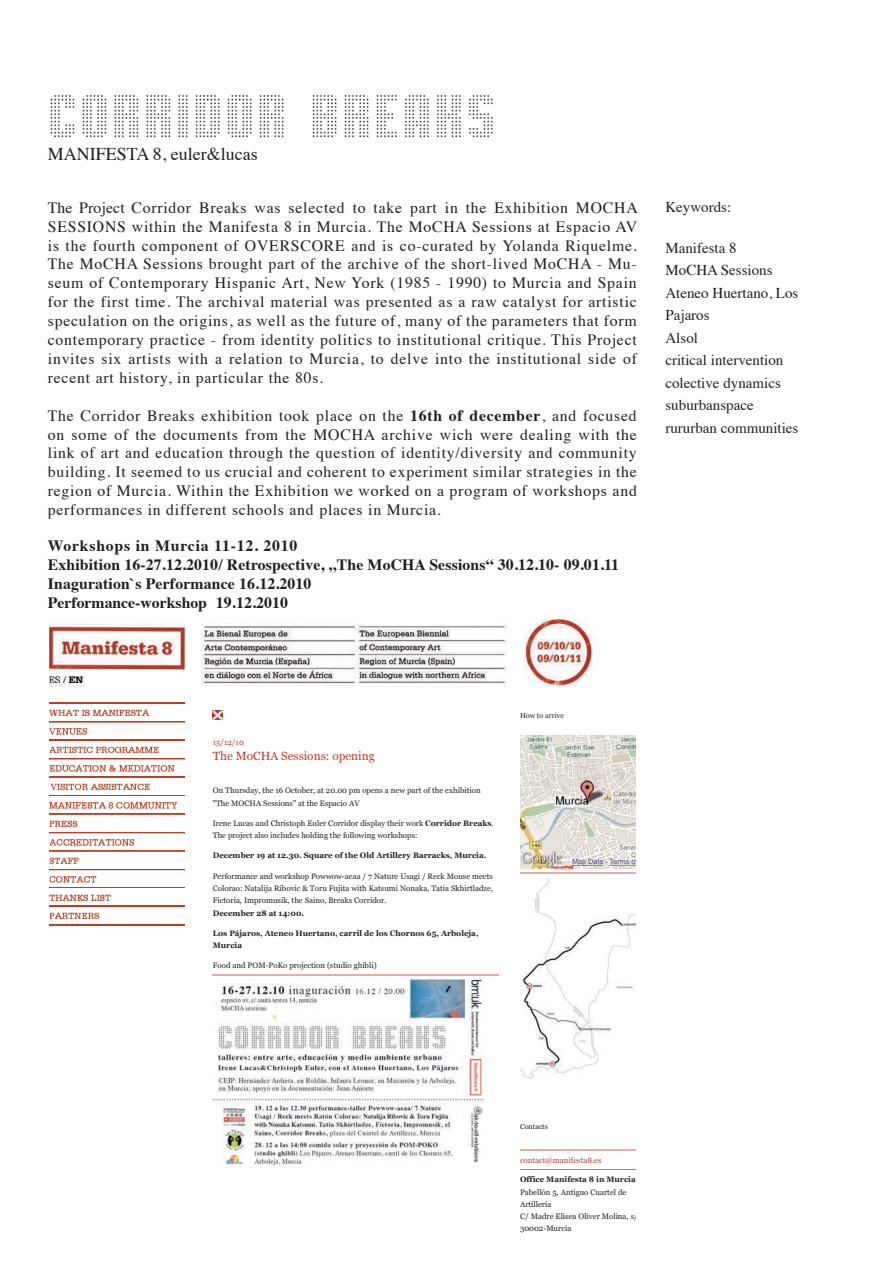
<style>
.page{position:relative;width:893px;height:1263px;background:#fff}
.page>*{position:absolute;margin:0;border:0;box-sizing:border-box;transform-origin:0 0}
.t1{font:54px "Movie Star";letter-spacing:.05em;color:#231f20}
.t2{font:18px "Times";color:#231f20}
.t3{font:15.75px/18.9px "Times";letter-spacing:.05em;color:#231f20;text-align:justify}
.t4{font:700 15.75px/18.9px "Times";letter-spacing:.01em;color:#231f20}
.t5{font:15px/22.5px "Times";color:#231f20}
.t6{font:11.85px "Georgia";color:#ba3e28}
.t7{font:7.95px/12.3px "Georgia";color:#231f20}
.t8{font:700 7.95px/12.3px "Georgia";color:#231f20}
.t9{font:7.95px "Georgia";color:#ba3e28}
.t10{font:7.2px "Georgia";color:#231f20}
.t11{font:7.2px "Arial";color:#505584}
.s1{font-weight:700}
.s2{color:#231f20}
</style>
<div class="page">
<img style="left:50px;top:619px;width:543px;height:67px">
<hr style="left:50px;top:703px;width:135px;height:1px;background:#b83e27">
<img style="left:50px;top:709px;width:135px;height:100px">
<hr style="left:50px;top:721px;width:135px;height:1px;background:#b83e27">
<img style="left:50px;top:722px;width:135px;height:1px">
<hr style="left:50px;top:740px;width:135px;height:1px;background:#b83e27">
<img style="left:50px;top:741px;width:135px;height:1px">
<hr style="left:50px;top:758px;width:135px;height:1px;background:#b83e27">
<img style="left:50px;top:759px;width:135px;height:1px">
<hr style="left:50px;top:777px;width:135px;height:1px;background:#b83e27">
<hr style="left:50px;top:795px;width:135px;height:1px;background:#b83e27">
<hr style="left:50px;top:813px;width:135px;height:2px;background:#b83e27">
<img style="left:50px;top:820px;width:84px;height:26px">
<hr style="left:50px;top:832px;width:135px;height:1px;background:#b83e27">
<img style="left:50px;top:833px;width:135px;height:1px">
<hr style="left:50px;top:850px;width:135px;height:2px;background:#b83e27">
<img style="left:50px;top:857px;width:135px;height:26px">
<hr style="left:50px;top:869px;width:135px;height:1px;background:#b83e27">
<hr style="left:50px;top:887px;width:135px;height:2px;background:#b83e27">
<img style="left:50px;top:894px;width:135px;height:25px">
<hr style="left:50px;top:906px;width:135px;height:1px;background:#b83e27">
<img style="left:50px;top:907px;width:135px;height:1px">
<hr style="left:50px;top:924px;width:135px;height:1px;background:#b83e27">
<svg style="left:213px;top:711px;width:9px;height:9px"></svg>
<img style="left:213px;top:978px;width:270px;height:189px">
<img style="left:520px;top:869px;width:116px;height:209px">
<img style="left:520px;top:1169px;width:116px;height:1px">
<img style="left:520px;top:735px;width:116px;height:134px">
<img style="left:521px;top:852px;width:41px;height:16px">
<hr style="left:572px;top:865px;width:31px;height:1px;background:#8286c1">
<svg style="left:610px;top:865px;width:26px;height:11px"></svg>
<h1 class="t1" style="left:48px;top:91px;width:449px">CORRIDOR BREAKS</h1>
<p class="t2" style="left:48px;top:146px;width:212px">MANIFESTA 8, euler&amp;lucas</p>
<p class="t3" style="left:48px;top:199px;width:591px">The Project Corridor Breaks was selected to take part in the Exhibition MOCHA SESSIONS within the Manifesta 8 in Murcia. The MoCHA Sessions at Espacio AV is the fourth component of OVERSCORE and is co-curated by Yolanda Riquelme.<br>The MoCHA Sessions brought part of the archive of the short-lived MoCHA - Mu&shy;seum of Contemporary Hispanic Art, New York (1985 - 1990) to Murcia and Spain for the first time. The archival material was presented as a raw catalyst for artistic speculation on the origins, as well as the future of, many of the parameters that form contemporary practice - from identity politics to institutional critique. This Project invites six artists with a relation to Murcia, to delve into the institutional side of recent art history, in particular the 80s.</p>
<p class="t3" style="left:48px;top:407px;width:591px">The Corridor Breaks exhibition took place on the <span class="s1">16th of december</span>, and focused on some of the documents from the MOCHA archive wich were dealing with the link of art and education through the question of identity/diversity and community building. It seemed to us crucial and coherent to experiment similar strategies in the region of Murcia. Within the Exhibition we worked on a program of workshops and performances in different schools and places in Murcia.</p>
<p class="t4" style="left:48px;top:538px;width:573px">Workshops in Murcia 11-12. 2010<br>Exhibition 16-27.12.2010/ Retrospective, „The MoCHA Sessions“ 30.12.10- 09.01.11<br>Inaguration`s Performance 16.12.2010<br>Performance-workshop 19.12.2010</p>
<p class="t5" style="left:665px;top:197px;width:67px">Keywords:</p>
<p class="t5" style="left:665px;top:238px;width:134px">Manifesta 8<br>MoCHA Sessions<br>Ateneo Huertano, Los<br>Pajaros<br>Alsol<br>critical intervention colective dynamics suburbanspace rururban communities</p>
<p class="t9" style="left:213px;top:738px;width:33px">15/12/10</p>
<p class="t6" style="left:213px;top:749px;width:164px">The MoCHA Sessions: opening</p>
<p class="t7" style="left:213px;top:784px;width:269px">On Thursday, the 16 October, at 20.00 pm opens a new part of the exhibition "The MOCHA Sessions" at the Espacio AV</p>
<p class="t7" style="left:213px;top:817px;width:282px">Irene Lucas and Christoph Euler Corridor display their work <span class="s1">Corridor Breaks</span>.<br>The project also includes holding the following workshops:</p>
<p class="t8" style="left:213px;top:849px;width:275px">December 19 at 12.30. Square of the Old Artillery Barracks, Murcia.</p>
<p class="t7" style="left:213px;top:870px;width:282px;text-align:justify">Performance and workshop Powwow-aeaa / 7 Nature Usagi / Reck Mouse meets Colorao: Natalija Ribovic &amp; Toru Fujita with Katsumi Nonaka, Tatia Skhirtladze, Fictoria, Impromusik, the Saino, Breaks Corridor.</p>
<p class="t8" style="left:213px;top:906px;width:93px">December 28 at 14:00.</p>
<p class="t8" style="left:213px;top:927px;width:267px">Los Pájaros, Ateneo Huertano, carril de los Chornos 65, Arboleja,<br>Murcia</p>
<p class="t7" style="left:213px;top:959px;width:165px">Food and POM-PoKo projection (studio ghibli)</p>
<p class="t10" style="left:520px;top:711px;width:45px">How to arrive</p>
<p class="t11" style="left:572px;top:858px;width:82px">Map Data <span class="s2">-</span> Terms of Use</p>
<p class="t10" style="left:520px;top:1122px;width:29px">Contacts</p>
<p class="t9" style="left:520px;top:1155px;width:83px">contact@manifesta8.es</p>
<p class="t8" style="left:520px;top:1173px;width:117px">Office Manifesta 8 in Murcia</p>
<p class="t7" style="left:520px;top:1185px;width:124px">Pabellón 5, Antiguo Cuartel de<br>Artillería<br>C/ Madre Elisea Oliver Molina, s/n<br>30002-Murcia</p>
</div>
